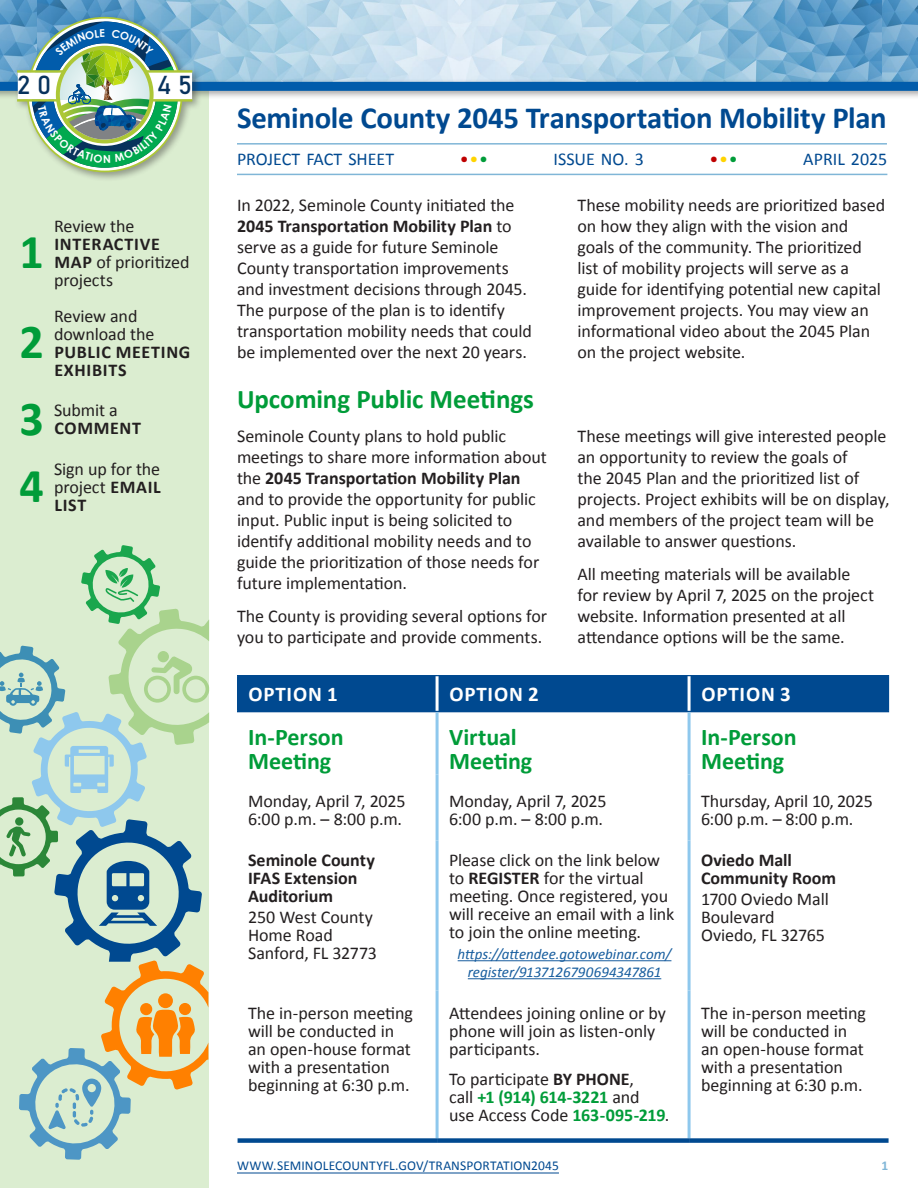
<style>
.page{position:relative;width:918px;height:1188px;background:#fff}
.page>*{position:absolute;margin:0;border:0;box-sizing:border-box;transform-origin:0 0}
.Body_copy{font:700 48.9px "Calibri";color:#009c39}
.t1{font:700 30.75px "Calibri";letter-spacing:-.01em;color:#004990}
.Heading_2{font:700 27px "Calibri";letter-spacing:-.005em;color:#009c39}
.t2{font:25.65px "Bahnschrift";color:#07325c}
.Heading_2-2{font:700 24px/24px "Calibri";color:#009c39}
.Sidebar_heading{font:700 21px "Calibri";letter-spacing:.04em;color:#fff}
.Body_copy-2{font:18px/21px "Calibri";letter-spacing:-.005em;color:#231f20}
.Body_10_12{font:18px/18px "Calibri";letter-spacing:-.005em;color:#231f20}
.Body_copy-3{font:700 18px/18px "Calibri";color:#231f20}
.Body_copy-4{font:700 18px/18px "Calibri";letter-spacing:.04em;color:#231f20}
.t3{font:18px "Calibri";color:#004990}
.t4{font:18px "Calibri";color:#bf0000}
.Body_copy-5{font:italic 15px/18px "Calibri";letter-spacing:-.005em;color:#175d9e;text-align:center}
.Footer_web_link{font:13.5px "Calibri";letter-spacing:.01em;color:#004990}
.Footer_web_link-2{font:700 13.5px "Calibri";color:#80b6d7}
.s1{font-weight:700}
.s2{font-weight:400}
.s3{color:#ffd400}
.s4{color:#009c39}
.s5{font-weight:700;color:#009c39}
</style>
<div class="page">
<div style="left:0;top:87px;width:209px;height:1101px;background:#dbedd0"></div>
<img style="left:0;top:0;width:37px;height:78px">
<img style="left:881px;top:0;width:37px;height:78px">
<img style="left:37px;top:0;width:844px;height:78px">
<div style="left:0;top:78px;width:918px;height:23px;background:#231f20;opacity:.4"></div>
<div style="left:0;top:82px;width:918px;height:9px;background:#015cab"></div>
<div style="left:14px;top:14px;width:188px;height:168px;background:#231f20;opacity:.4"></div>
<hr style="left:17px;top:70px;width:46px;height:3px;background:#adc736">
<hr style="left:17px;top:99px;width:42px;height:3px;background:#adc736">
<hr style="left:237px;top:1173px;width:322px;height:1px;background:#004990">
<svg style="left:0;top:545px;width:209px;height:615px"></svg>
<div style="left:238px;top:676px;width:650px;height:35px;background:#004990"></div>
<hr style="left:237px;top:711px;width:200px;height:1px;background:#004990">
<hr style="left:437px;top:711px;width:252px;height:1px;background:#004990">
<hr style="left:689px;top:711px;width:200px;height:1px;background:#004990">
<hr style="left:436px;top:676px;width:3px;height:35px;background:#fff">
<hr style="left:688px;top:676px;width:3px;height:35px;background:#fff">
<hr style="left:237px;top:675px;width:200px;height:1px;background:#004990">
<hr style="left:237px;top:676px;width:1px;height:35px;background:#004990">
<hr style="left:437px;top:675px;width:252px;height:1px;background:#004990">
<hr style="left:689px;top:675px;width:200px;height:1px;background:#004990">
<hr style="left:888px;top:676px;width:1px;height:35px;background:#004990">
<hr style="left:436px;top:712px;width:3px;height:63px;background:#8ec8ed">
<hr style="left:688px;top:712px;width:3px;height:63px;background:#8ec8ed">
<hr style="left:436px;top:775px;width:3px;height:66px;background:#8ec8ed">
<hr style="left:688px;top:775px;width:3px;height:66px;background:#8ec8ed">
<hr style="left:436px;top:841px;width:3px;height:150px;background:#8ec8ed">
<hr style="left:688px;top:841px;width:3px;height:150px;background:#8ec8ed">
<hr style="left:436px;top:991px;width:3px;height:147px;background:#8ec8ed">
<hr style="left:688px;top:991px;width:3px;height:147px;background:#8ec8ed">
<div style="left:238px;top:1138px;width:199px;height:5px;background:#004990"></div>
<div style="left:437px;top:1138px;width:252px;height:5px;background:#004990"></div>
<div style="left:689px;top:1138px;width:200px;height:5px;background:#004990"></div>
<hr style="left:458px;top:960px;width:213px;height:1px;background:#175d9e">
<hr style="left:468px;top:978px;width:193px;height:1px;background:#175d9e">
<hr style="left:237px;top:143px;width:650px;height:2px;background:#80b6d7">
<hr style="left:237px;top:174px;width:650px;height:1px;background:#80b6d7">
<img style="left:18px;top:17px;width:174px;height:155px">
<h3 class="t2" style="left:17px;top:66px;width:36px">2 0</h3>
<h3 class="t2" style="left:157px;top:66px;width:37px">4 5</h3>
<p class="Body_copy" style="left:19px;top:222px;width:26px">1</p>
<p class="Body_copy" style="left:19px;top:312px;width:26px">2</p>
<p class="Body_copy-2" style="left:54px;top:216px;width:137px;line-height:18px">Review the<br><span class="s1">INTERACTIVE<br>MAP</span> of prioritized projects</p>
<p class="Body_copy-4" style="left:54px;top:306px;width:138px"><span class="s2">Review and download the<br></span>PUBLIC MEETING<br>EXHIBITS</p>
<p class="Body_copy" style="left:19px;top:388px;width:26px">3</p>
<p class="Body_copy-2" style="left:54px;top:400px;width:89px;line-height:18px">Submit a<br><span class="s1">COMMENT</span></p>
<p class="Body_copy" style="left:19px;top:456px;width:26px">4</p>
<p class="Body_copy-2" style="left:54px;top:459px;width:108px;line-height:18px;text-align:justify">Sign up for the project <span class="s1">EMAIL LIST</span></p>
<p class="t1" style="left:237px;top:99px;width:651px">Seminole County 2045 Transportation Mobility Plan</p>
<p class="t3" style="left:237px;top:148px;width:159px">PROJECT FACT SHEET</p>
<p class="t4" style="left:460px;top:148px;width:30px">•<span class="s3">•</span><span class="s4">•</span></p>
<p class="t3" style="left:554px;top:148px;width:92px">ISSUE NO. 3</p>
<p class="t4" style="left:709px;top:148px;width:30px">•<span class="s3">•</span><span class="s4">•</span></p>
<p class="t3" style="left:803px;top:148px;width:86px">APRIL 2025</p>
<p class="Body_copy-2" style="left:237px;top:194px;width:296px">In 2022, Seminole County initiated the <span class="s1">2045 Transportation Mobility Plan</span> to serve as a guide for future Seminole County transportation improvements and investment decisions through 2045.<br>The purpose of the plan is to identify transportation mobility needs that could be implemented over the next 20 years.</p>
<p class="Body_copy-2" style="left:578px;top:194px;width:309px">These mobility needs are prioritized based on how they align with the vision and goals of the community. The prioritized list of mobility projects will serve as a guide for identifying potential new capital improvement projects. You may view an informational video about the 2045 Plan on the project website.</p>
<p class="Heading_2" style="left:237px;top:382px;width:299px">Upcoming Public Meetings</p>
<p class="Body_copy-2" style="left:237px;top:425px;width:311px">Seminole County plans to hold public meetings to share more information about the <span class="s1">2045 Transportation Mobility Plan </span>and to provide the opportunity for public input. Public input is being solicited to identify additional mobility needs and to guide the prioritization of those needs for future implementation.</p>
<p class="Body_copy-2" style="left:237px;top:605px;width:312px">The County is providing several options for you to participate and provide comments.</p>
<p class="Body_copy-2" style="left:578px;top:425px;width:314px">These meetings will give interested people an opportunity to review the goals of<br>the 2045 Plan and the prioritized list of projects. Project exhibits will be on display, and members of the project team will be available to answer questions.</p>
<p class="Body_copy-2" style="left:578px;top:563px;width:298px">All meeting materials will be available for review by April 7, 2025 on the project website. Information presented at all attendance options will be the same.</p>
<p class="Sidebar_heading" style="left:248px;top:681px;width:91px">OPTION 1</p>
<p class="Sidebar_heading" style="left:449px;top:681px;width:91px">OPTION 2</p>
<p class="Sidebar_heading" style="left:701px;top:681px;width:91px">OPTION 3</p>
<p class="Heading_2-2" style="left:248px;top:723px;width:97px">In-Person<br>Meeting</p>
<p class="Heading_2-2" style="left:449px;top:723px;width:85px">Virtual<br>Meeting</p>
<p class="Heading_2-2" style="left:701px;top:723px;width:97px">In-Person<br>Meeting</p>
<p class="Body_copy-2" style="left:248px;top:791px;width:159px;line-height:18px">Monday, April 7, 2025<br>6:00 p.m. – 8:00 p.m.</p>
<p class="Body_copy-2" style="left:449px;top:791px;width:159px;line-height:18px">Monday, April 7, 2025<br>6:00 p.m. – 8:00 p.m.</p>
<p class="Body_copy-2" style="left:701px;top:791px;width:173px;line-height:18px">Thursday, April 10, 2025<br>6:00 p.m. – 8:00 p.m.</p>
<p class="Body_copy-3" style="left:248px;top:850px;width:128px">Seminole County<br>IFAS Extension<br>Auditorium</p>
<p class="Body_copy-2" style="left:248px;top:907px;width:131px;line-height:18px">250 West County<br>Home Road<br>Sanford, FL 32773</p>
<p class="Body_copy-2" style="left:449px;top:850px;width:227px;line-height:18px">Please click on the link below to <span class="s1">REGISTER</span> for the virtual meeting. Once registered, you will receive an email with a link to join the online meeting.</p>
<p class="Body_copy-5" style="left:458px;top:944px;width:215px">https://attendee.gotowebinar.com/ register/9137126790694347861</p>
<p class="Body_copy-3" style="left:701px;top:850px;width:137px">Oviedo Mall<br>Community Room</p>
<p class="Body_copy-2" style="left:701px;top:889px;width:129px;line-height:18px">1700 Oviedo Mall<br>Boulevard<br>Oviedo, FL 32765</p>
<p class="Body_copy-2" style="left:248px;top:1003px;width:167px;line-height:18px">The in-person meeting will be conducted in an open-house format with a presentation beginning at 6:30 p.m.</p>
<p class="Body_copy-2" style="left:449px;top:1003px;width:218px;line-height:18px">Attendees joining online or by phone will join as listen-only participants.</p>
<p class="Body_10_12" style="left:449px;top:1069px;width:222px">To participate <span class="s1">BY PHONE</span>,<br>call <span class="s5">+1 (914) 614-3221</span> and use Access Code <span class="s5">163-095-219</span>.</p>
<p class="Body_copy-2" style="left:701px;top:1003px;width:167px;line-height:18px">The in-person meeting will be conducted in an open-house format with a presentation beginning at 6:30 p.m.</p>
<p class="Footer_web_link" style="left:237px;top:1157px;width:323px">WWW.SEMINOLECOUNTYFL.GOV/TRANSPORTATION2045</p>
<p class="Footer_web_link-2" style="left:881px;top:1157px;width:8px">1</p>
</div>
